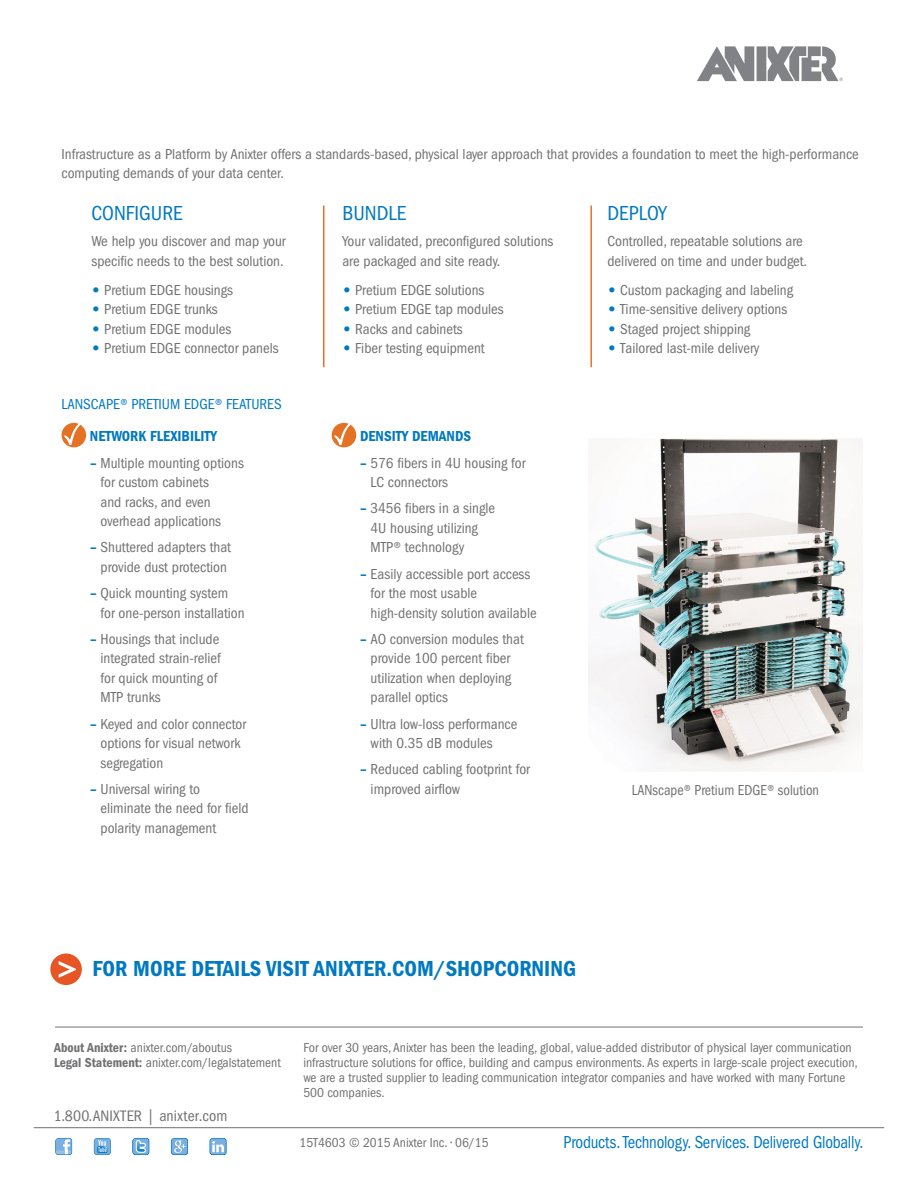
<style>
.page{position:relative;width:918px;height:1188px;background:#fff}
.page>*{position:absolute;margin:0;border:0;box-sizing:border-box;transform-origin:0 0}
.t1{font:22.5px "ITC Franklin Gothic Std Dm Cd";color:#0079c1}
.t2{font:condensed 21px "ITC Franklin Gothic Std";color:#0079c1}
.t3{font:condensed 18px "ITC Franklin Gothic Std";color:#0079c1;scale:.93 1}
.t4{font:condensed 15.75px "ITC Franklin Gothic Std";letter-spacing:.01em;color:#717073}
.t5{font:condensed 15px/19.5px "ITC Franklin Gothic Std";color:#717073}
.t6{font:15px "ITC Franklin Gothic Std Dm Cd";color:#0079c1}
.t7{font:condensed 15px "ITC Franklin Gothic Std";color:#0079c1}
.t8{font:condensed 15px "ITC Franklin Gothic Std";color:#717073;scale:.95 1}
.t9{font:condensed 13.5px/15px "ITC Franklin Gothic Std";color:#717073}
.s1{font-family:"ITC Franklin Gothic Std Hvy";font-stretch:normal;color:#0079c1}
.s2{font-family:"ITC Franklin Gothic Std Dm Cd";font-stretch:normal;color:#0079c1}
.s3{font-family:"ITC Franklin Gothic Std Dm Cd";font-stretch:normal}
</style>
<div class="page">
<div style="left:757px;top:46px;width:9px;height:35px;background:#808285"></div>
<svg style="left:697px;top:46px;width:57px;height:35px"></svg>
<svg style="left:768px;top:46px;width:75px;height:35px"></svg>
<hr style="left:55px;top:1027px;width:808px;height:1px;background:#717073">
<hr style="left:34px;top:1127px;width:850px;height:1px;background:#717073">
<svg style="left:55px;top:1138px;width:17px;height:17px"></svg>
<svg style="left:132px;top:1138px;width:18px;height:17px"></svg>
<svg style="left:94px;top:1138px;width:17px;height:17px"></svg>
<svg style="left:171px;top:1138px;width:17px;height:17px"></svg>
<svg style="left:209px;top:1138px;width:18px;height:17px"></svg>
<div style="left:62px;top:424px;width:23px;height:23px;background:#e57224;border-radius:50%"></div>
<div style="left:62px;top:423px;width:24px;height:24px;border:2px solid #e57224;border-radius:50%"></div>
<svg style="left:64px;top:422px;width:18px;height:24px"></svg>
<div style="left:332px;top:424px;width:23px;height:23px;background:#e57224;border-radius:50%"></div>
<div style="left:332px;top:423px;width:24px;height:24px;border:2px solid #e57224;border-radius:50%"></div>
<svg style="left:334px;top:422px;width:18px;height:24px"></svg>
<hr style="left:323px;top:206px;width:2px;height:161px;background:#e57224">
<hr style="left:590px;top:206px;width:2px;height:161px;background:#e57224">
<img style="left:589px;top:438px;width:273px;height:334px">
<div style="left:50px;top:954px;width:32px;height:31px;background:#e75525;border-radius:50%"></div>
<svg style="left:59px;top:961px;width:17px;height:17px"></svg>
<p class="t5" style="left:62px;top:144px;width:799px">Infrastructure as a Platform by Anixter offers a standards-based, physical layer approach that provides a foundation to meet the high-performance computing demands of your data center.</p>
<h2 class="t2" style="left:92px;top:201px;width:93px">CONFIGURE</h2>
<p class="t5" style="left:92px;top:232px;width:196px">We help you discover and map your specific needs to the best solution.</p>
<p class="t5" style="left:92px;top:280px;width:143px"><span class="s1">•</span> Pretium EDGE housings</p>
<p class="t5" style="left:92px;top:300px;width:128px"><span class="s1">•</span> Pretium EDGE trunks</p>
<p class="t5" style="left:92px;top:319px;width:141px"><span class="s1">•</span> Pretium EDGE modules</p>
<p class="t5" style="left:92px;top:339px;width:189px"><span class="s1">•</span> Pretium EDGE connector panels</p>
<p class="t7" style="left:62px;top:396px;width:222px">LANSCAPE® PRETIUM EDGE® FEATURES</p>
<p class="t6" style="left:90px;top:428px;width:129px">NETWORK FLEXIBILITY</p>
<p class="t5" style="left:101px;top:453px;width:145px;text-indent:-10px"><span class="s2">–</span> Multiple mounting options for custom cabinets<br>and racks, and even overhead applications</p>
<p class="t5" style="left:90px;top:538px;width:143px;text-align:center"><span class="s2">–</span> Shuttered adapters that provide dust protection</p>
<p class="t5" style="left:101px;top:584px;width:146px;text-indent:-10px"><span class="s2">–</span> Quick mounting system for one-person installation</p>
<p class="t5" style="left:101px;top:629px;width:122px;text-indent:-10px"><span class="s2">–</span> Housings that include integrated strain-relief for quick mounting of<br>MTP trunks</p>
<p class="t5" style="left:101px;top:714px;width:147px;text-indent:-10px"><span class="s2">–</span> Keyed and color connector options for visual network segregation</p>
<p class="t5" style="left:101px;top:779px;width:150px;text-indent:-10px"><span class="s2">–</span> Universal wiring to eliminate the need for field polarity management</p>
<h2 class="t2" style="left:342px;top:201px;width:66px">BUNDLE</h2>
<p class="t5" style="left:342px;top:232px;width:213px">Your validated, preconfigured solutions are packaged and site ready.</p>
<p class="t5" style="left:342px;top:280px;width:144px"><span class="s1">•</span> Pretium EDGE solutions</p>
<p class="t5" style="left:342px;top:300px;width:163px"><span class="s1">•</span> Pretium EDGE tap modules</p>
<p class="t5" style="left:342px;top:319px;width:122px"><span class="s1">•</span> Racks and cabinets</p>
<p class="t5" style="left:342px;top:339px;width:144px"><span class="s1">•</span> Fiber testing equipment</p>
<p class="t6" style="left:360px;top:428px;width:113px">DENSITY DEMANDS</p>
<p class="t5" style="left:371px;top:453px;width:156px;text-indent:-10px"><span class="s2">–</span> 576 fibers in 4U housing for<br>LC connectors</p>
<p class="t5" style="left:371px;top:499px;width:126px;text-indent:-10px"><span class="s2">–</span> 3456 fibers in a single<br>4U housing utilizing<br>MTP® technology</p>
<p class="t5" style="left:371px;top:564px;width:168px;text-indent:-10px"><span class="s2">–</span> Easily accessible port access for the most usable high-density solution available</p>
<p class="t5" style="left:371px;top:629px;width:155px;text-indent:-10px"><span class="s2">–</span> AO conversion modules that provide 100 percent fiber utilization when deploying parallel optics</p>
<p class="t5" style="left:371px;top:714px;width:148px;text-indent:-10px"><span class="s2">–</span> Ultra low-loss performance with 0.35 dB modules</p>
<p class="t5" style="left:371px;top:760px;width:161px;text-indent:-10px"><span class="s2">–</span> Reduced cabling footprint for improved airflow</p>
<h2 class="t2" style="left:607px;top:201px;width:61px">DEPLOY</h2>
<p class="t5" style="left:607px;top:232px;width:201px">Controlled, repeatable solutions are delivered on time and under budget.</p>
<p class="t5" style="left:607px;top:280px;width:187px"><span class="s1">•</span> Custom packaging and labeling</p>
<p class="t5" style="left:607px;top:300px;width:181px"><span class="s1">•</span> Time-sensitive delivery options</p>
<p class="t5" style="left:607px;top:319px;width:144px"><span class="s1">•</span> Staged project shipping</p>
<p class="t5" style="left:607px;top:339px;width:154px"><span class="s1">•</span> Tailored last-mile delivery</p>
<p class="t8" style="left:632px;top:781px;width:198px">LANscape® Pretium EDGE® solution</p>
<h1 class="t1" style="left:93px;top:956px;width:485px">FOR MORE DETAILS VISIT ANIXTER.COM/SHOPCORNING</h1>
<p class="t9" style="left:54px;top:1040px;width:228px"><span class="s3">About Anixter:</span> anixter.com/aboutus<br><span class="s3">Legal Statement:</span> anixter.com/legalstatement</p>
<p class="t9" style="left:303px;top:1040px;width:556px">For over 30 years, Anixter has been the leading, global, value-added distributor of physical layer communication infrastructure solutions for office, building and campus environments. As experts in large-scale project execution, we are a trusted supplier to leading communication integrator companies and have worked with many Fortune 500 companies.</p>
<p class="t4" style="left:54px;top:1107px;width:175px">1.800.ANIXTER | anixter.com</p>
<p class="t3" style="left:563px;top:1131px;width:324px">Products. Technology. Services. Delivered Globally.</p>
<p class="t9" style="left:299px;top:1135px;width:191px">15T4603 © 2015 Anixter Inc. • 06/15</p>
</div>
